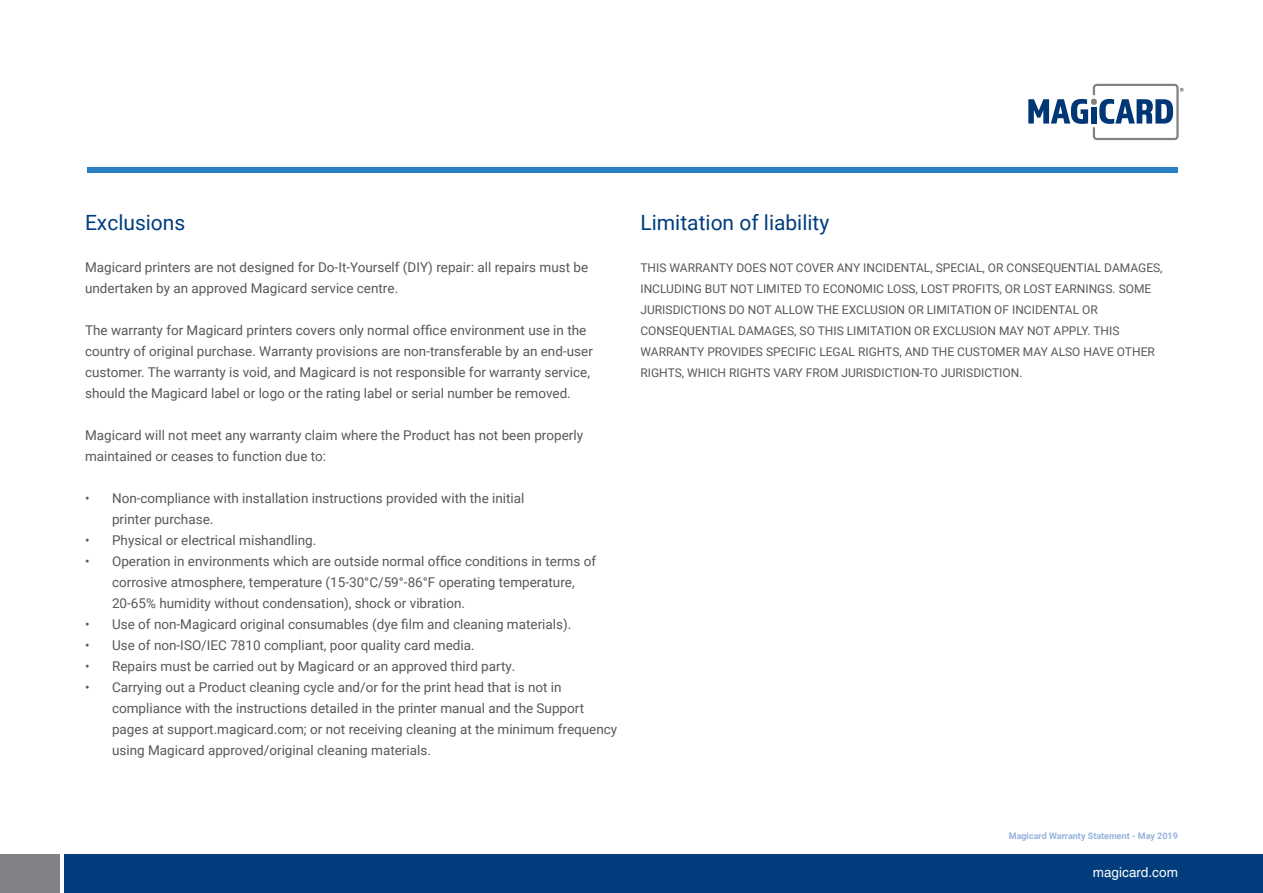
<style>
.page{position:relative;width:1263px;height:893px;background:#fff}
.page>*{position:absolute;margin:0;border:0;box-sizing:border-box;transform-origin:0 0}
.t1{font:21px "Roboto";color:#013d7d}
.t2{font:13.5px/21px "Roboto";color:#57585a}
.t3{font:13.5px "Helvetica World";color:#fff}
.t4{font:12px/21px "Roboto";color:#57585a}
.t5{font:700 9px "Roboto";color:#95b3dd}
</style>
<div class="page">
<div style="left:65px;top:855px;width:1198px;height:38px;background:#013d7d"></div>
<div style="left:0;top:855px;width:60px;height:38px;background:#808285"></div>
<svg style="left:1028px;top:84px;width:155px;height:56px"></svg>
<div style="left:87px;top:168px;width:1091px;height:5px;background:#2981c4"></div>
<p class="t1" style="left:85px;top:207px;width:102px">Exclusions</p>
<p class="t2" style="left:85px;top:256px;width:505px">Magicard printers are not designed for Do-It-Yourself (DIY) repair: all repairs must be undertaken by an approved Magicard service centre.</p>
<p class="t2" style="left:85px;top:319px;width:509px">The warranty for Magicard printers covers only normal office environment use in the country of original purchase. Warranty provisions are non-transferable by an end-user customer. The warranty is void, and Magicard is not responsible for warranty service, should the Magicard label or logo or the rating label or serial number be removed.</p>
<p class="t2" style="left:85px;top:424px;width:499px">Magicard will not meet any warranty claim where the Product has not been properly maintained or ceases to function due to:</p>
<p class="t2" style="left:112px;top:487px;width:414px;text-indent:-27px">• Non-compliance with installation instructions provided with the initial printer purchase.</p>
<p class="t2" style="left:85px;top:529px;width:233px">• Physical or electrical mishandling.</p>
<p class="t2" style="left:112px;top:550px;width:486px;text-indent:-27px">• Operation in environments which are outside normal office conditions in terms of corrosive atmosphere, temperature (15-30°C/59°-86°F operating temperature,<br>20-65% humidity without condensation), shock or vibration.</p>
<p class="t2" style="left:85px;top:613px;width:488px">• Use of non-Magicard original consumables (dye film and cleaning materials).</p>
<p class="t2" style="left:85px;top:634px;width:391px">• Use of non-ISO/IEC 7810 compliant, poor quality card media.</p>
<p class="t2" style="left:85px;top:655px;width:432px">• Repairs must be carried out by Magicard or an approved third party.</p>
<p class="t2" style="left:112px;top:676px;width:507px;text-indent:-27px">• Carrying out a Product cleaning cycle and/or for the print head that is not in compliance with the instructions detailed in the printer manual and the Support pages at support.magicard.com; or not receiving cleaning at the minimum frequency using Magicard approved/original cleaning materials.</p>
<p class="t1" style="left:640px;top:207px;width:190px">Limitation of liability</p>
<p class="t4" style="left:640px;top:256px;width:524px">THIS WARRANTY DOES NOT COVER ANY INCIDENTAL, SPECIAL, OR CONSEQUENTIAL DAMAGES, INCLUDING BUT NOT LIMITED TO ECONOMIC LOSS, LOST PROFITS, OR LOST EARNINGS. SOME JURISDICTIONS DO NOT ALLOW THE EXCLUSION OR LIMITATION OF INCIDENTAL OR CONSEQUENTIAL DAMAGES, SO THIS LIMITATION OR EXCLUSION MAY NOT APPLY. THIS WARRANTY PROVIDES SPECIFIC LEGAL RIGHTS, AND THE CUSTOMER MAY ALSO HAVE OTHER RIGHTS, WHICH RIGHTS VARY FROM JURISDICTION-TO JURISDICTION.</p>
<p class="t5" style="left:1009px;top:829px;width:171px">Magicard Warranty Statement - May 2019</p>
<p class="t3" style="left:1093px;top:865px;width:86px">magicard.com</p>
</div>
